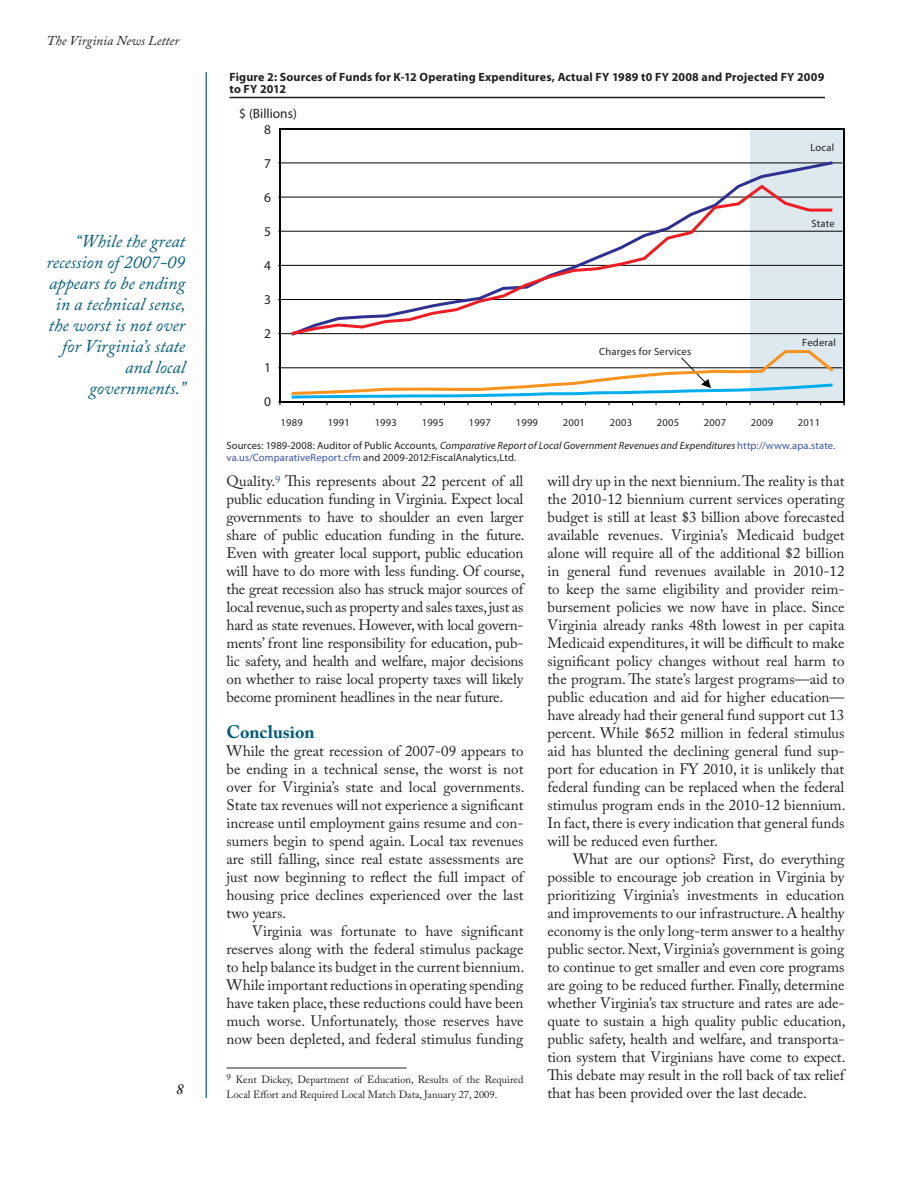
<style>
.page{position:relative;width:918px;height:1188px;background:#fff}
.page>*{position:absolute;margin:0;border:0;box-sizing:border-box;transform-origin:0 0}
.t1{font:italic 18px/21px "Adobe Caslon Pro";color:#005a7b;text-align:right}
.t2{font:700 18px "Adobe Caslon Pro";color:#005a7b}
.t3{font:15px/18px "Adobe Caslon Pro";color:#231f20;text-align:justify}
.t4{font:italic 600 15px "Adobe Caslon Pro";color:#231f20}
.t5{font:italic 13.5px "Adobe Caslon Pro";color:#231f20}
.t6{font:13.5px "Myriad Pro";color:#231f20}
.t7{font:700 12px/12px "Myriad Pro";letter-spacing:.015em;color:#231f20}
.t8{font:10.5px/12px "Myriad Pro";letter-spacing:.02em;color:#231f20}
.t9{font:10.5px/15px "Adobe Caslon Pro";color:#231f20}
.s1{font-style:italic}
.s2{color:#3853a3}
</style>
<div class="page">
<hr style="left:206px;top:72px;width:1px;height:1026px;background:#004260">
<hr style="left:226px;top:1068px;width:180px;height:1px;background:#231f20">
<hr style="left:230px;top:97px;width:595px;height:1px;background:#231f20">
<div style="left:750px;top:129px;width:92px;height:273px;background:#dde8ef"></div>
<hr style="left:278px;top:163px;width:564px;height:1px;background:#050504">
<hr style="left:278px;top:197px;width:564px;height:1px;background:#050504">
<hr style="left:278px;top:231px;width:564px;height:1px;background:#050504">
<hr style="left:278px;top:265px;width:564px;height:1px;background:#050504">
<hr style="left:278px;top:299px;width:564px;height:1px;background:#050504">
<hr style="left:278px;top:333px;width:564px;height:1px;background:#050504">
<hr style="left:278px;top:367px;width:564px;height:1px;background:#050504">
<hr style="left:278px;top:402px;width:564px;height:1px;background:#050504">
<svg style="left:288px;top:161px;width:548px;height:174px"></svg>
<svg style="left:288px;top:183px;width:525px;height:153px"></svg>
<svg style="left:289px;top:350px;width:548px;height:55px"></svg>
<p class="t5" style="left:46px;top:32px;width:134px">The Virginia News Letter</p>
<p class="t1" style="left:46px;top:231px;width:141px">“While the great recession of 2007-09 appears to be ending in a technical sense, the worst is not over for Virginia’s state and local governments.”</p>
<p class="t4" style="left:176px;top:1080px;width:9px">8</p>
<p class="t7" style="left:230px;top:71px;width:596px">Figure 2: Sources of Funds for K-12 Operating Expenditures, Actual FY 1989 t0 FY 2008 and Projected FY 2009 to FY 2012</p>
<p class="t6" style="left:239px;top:106px;width:59px">$ (Billions)</p>
<p class="t6" style="left:264px;top:121px;width:8px">8</p>
<p class="t6" style="left:264px;top:155px;width:8px">7</p>
<p class="t6" style="left:264px;top:189px;width:8px">6</p>
<p class="t6" style="left:264px;top:223px;width:8px">5</p>
<p class="t6" style="left:264px;top:257px;width:8px">4</p>
<p class="t6" style="left:264px;top:291px;width:8px">3</p>
<p class="t6" style="left:264px;top:325px;width:8px">2</p>
<p class="t6" style="left:264px;top:359px;width:8px">1</p>
<p class="t6" style="left:264px;top:394px;width:8px">0</p>
<p class="t8" style="left:599px;top:346px;width:94px">Charges for Services</p>
<p class="t8" style="left:810px;top:142px;width:25px">Local</p>
<p class="t8" style="left:811px;top:218px;width:25px">State</p>
<p class="t8" style="left:802px;top:336px;width:35px">Federal</p>
<p class="t8" style="left:281px;top:416px;width:24px">1989</p>
<p class="t8" style="left:328px;top:416px;width:24px">1991</p>
<p class="t8" style="left:375px;top:416px;width:24px">1993</p>
<p class="t8" style="left:422px;top:416px;width:24px">1995</p>
<p class="t8" style="left:469px;top:416px;width:24px">1997</p>
<p class="t8" style="left:516px;top:416px;width:24px">1999</p>
<p class="t8" style="left:563px;top:416px;width:24px">2001</p>
<p class="t8" style="left:610px;top:416px;width:24px">2003</p>
<p class="t8" style="left:657px;top:416px;width:24px">2005</p>
<p class="t8" style="left:704px;top:416px;width:24px">2007</p>
<p class="t8" style="left:751px;top:416px;width:24px">2009</p>
<p class="t8" style="left:798px;top:416px;width:24px">2011</p>
<p class="t8" style="left:226px;top:439px;width:610px">Sources: 1989-2008: Auditor of Public Accounts<span class="s1">, Comparative Report of Local Government Revenues and Expenditures</span> <span class="s2">http://www.apa.state. va.us/ComparativeReport.cfm</span> and 2009-2012:FiscalAnalytics,Ltd.</p>
<p class="t3" style="left:226px;top:472px;width:300px">Quality.<sup>9</sup> This represents about 22 percent of all public education funding in Virginia. Expect local governments to have to shoulder an even larger share of public education funding in the future.<br>Even with greater local support, public education will have to do more with less funding. Of course, the great recession also has struck major sources of local revenue, such as property and sales taxes, just as hard as state revenues. However, with local govern&shy;ments’ front line responsibility for education, pub&shy;lic safety, and health and welfare, major decisions on whether to raise local property taxes will likely become prominent headlines in the near future.</p>
<p class="t2" style="left:226px;top:721px;width:90px">Conclusion</p>
<p class="t3" style="left:226px;top:742px;width:300px">While the great recession of 2007-09 appears to be ending in a technical sense, the worst is not over for Virginia’s state and local governments.<br>State tax revenues will not experience a significant increase until employment gains resume and con&shy;sumers begin to spend again. Local tax revenues are still falling, since real estate assessments are just now beginning to reflect the full impact of housing price declines experienced over the last two years.</p>
<p class="t3" style="left:226px;top:922px;width:300px;text-indent:26px">Virginia was fortunate to have significant reserves along with the federal stimulus package to help balance its budget in the current biennium.<br>While important reductions in operating spending have taken place, these reductions could have been much worse. Unfortunately, those reserves have now been depleted, and federal stimulus funding</p>
<p class="t9" style="left:226px;top:1072px;width:299px"><sup>9</sup> Kent Dickey, Department of Education, Results of the Required<br>Local Effort and Required Local Match Data, January 27, 2009.</p>
<p class="t3" style="left:548px;top:472px;width:300px">will dry up in the next biennium. The reality is that the 2010-12 biennium current services operating budget is still at least $3 billion above forecasted available revenues. Virginia’s Medicaid budget alone will require all of the additional $2 billion in general fund revenues available in 2010-12 to keep the same eligibility and provider reim&shy;bursement policies we now have in place. Since Virginia already ranks 48th lowest in per capita Medicaid expenditures, it will be difficult to make significant policy changes without real harm to the program. The state’s largest programs—aid to public education and aid for higher education— have already had their general fund support cut 13 percent. While $652 million in federal stimulus aid has blunted the declining general fund sup&shy;port for education in FY 2010, it is unlikely that federal funding can be replaced when the federal stimulus program ends in the 2010-12 biennium.<br>In fact, there is every indication that general funds will be reduced even further.</p>
<p class="t3" style="left:548px;top:850px;width:300px;text-indent:26px">What are our options? First, do everything possible to encourage job creation in Virginia by prioritizing Virginia’s investments in education and improvements to our infrastructure. A healthy economy is the only long-term answer to a healthy public sector. Next, Virginia’s government is going to continue to get smaller and even core programs are going to be reduced further. Finally, determine whether Virginia’s tax structure and rates are ade&shy;quate to sustain a high quality public education, public safety, health and welfare, and transporta&shy;tion system that Virginians have come to expect.<br>This debate may result in the roll back of tax relief that has been provided over the last decade.</p>
</div>
